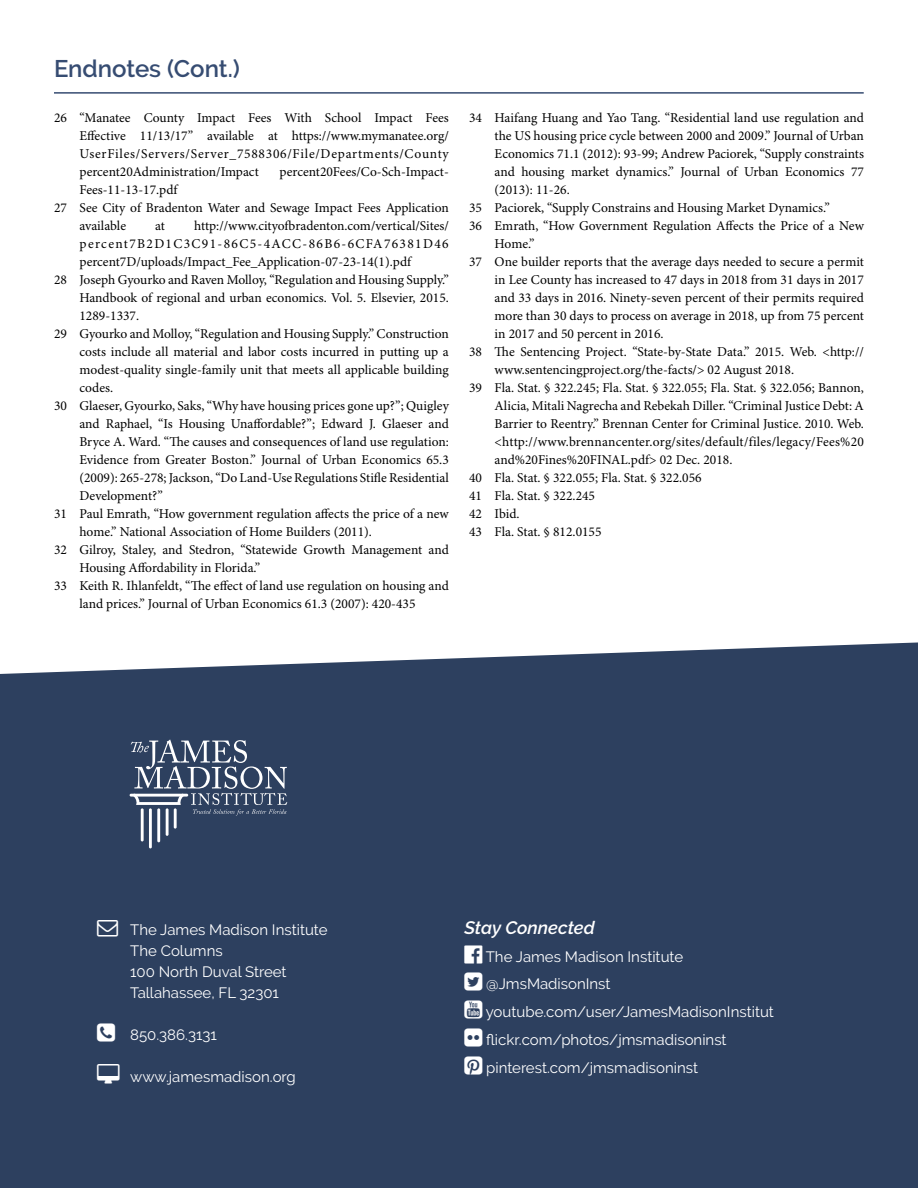
<style>
.page{position:relative;width:918px;height:1188px;background:#fff}
.page>*{position:absolute;margin:0;border:0;box-sizing:border-box;transform-origin:0 0}
.Section_Header{font:600 24px "Raleway";color:#364c72}
.Body_Bulleted{font:italic 600 18px "Raleway";color:#fff}
.Body_Bulleted-2{font:15px/21px "Raleway";color:#fff}
.Endnotes{font:13.5px/18px "Minion Pro";color:#000;text-align:justify}
</style>
<div class="page">
<div style="left:0;top:642px;width:918px;height:546px;background:#2d405f"></div>
<hr style="left:141px;top:808px;width:3px;height:33px;background:#fff">
<hr style="left:157px;top:808px;width:3px;height:34px;background:#fff">
<hr style="left:166px;top:808px;width:3px;height:28px;background:#fff">
<hr style="left:174px;top:808px;width:3px;height:21px;background:#fff">
<hr style="left:149px;top:808px;width:3px;height:40px;background:#fff">
<hr style="left:130px;top:794px;width:58px;height:3px;background:#fff">
<svg style="left:131px;top:740px;width:156px;height:76px;background:#57667f"></svg>
<hr style="left:54px;top:92px;width:810px;height:2px;background:#364c72">
<svg style="left:464px;top:945px;width:18px;height:18px"></svg>
<svg style="left:464px;top:973px;width:18px;height:18px"></svg>
<svg style="left:464px;top:1001px;width:18px;height:18px"></svg>
<svg style="left:464px;top:1056px;width:18px;height:18px"></svg>
<svg style="left:97px;top:920px;width:21px;height:16px"></svg>
<svg style="left:97px;top:1023px;width:18px;height:18px"></svg>
<svg style="left:97px;top:1064px;width:23px;height:19px"></svg>
<p class="Section_Header" style="left:54px;top:54px;width:187px">Endnotes (Cont.)</p>
<p class="Endnotes" style="left:80px;top:109px;width:371px;text-indent:-26px">26 “Manatee County Impact Fees With School Impact Fees Effective 11/13/17” available at https://www.mymanatee.org/ UserFiles/Servers/Server_7588306/File/Departments/County percent20Administration/Impact</p>
<p class="Endnotes" style="left:280px;top:163px;width:171px">percent20Fees/Co-Sch-Impact-</p>
<p class="Endnotes" style="left:80px;top:181px;width:100px">Fees-11-13-17.pdf</p>
<p class="Endnotes" style="left:80px;top:199px;width:371px;text-indent:-26px">27 See City of Bradenton Water and Sewage Impact Fees Application available</p>
<p class="Endnotes" style="left:80px;top:217px;width:371px;text-indent:115px">http://www.cityofbradenton.com/vertical/Sites/ percent7B2D1C3C91-86C5-4ACC-86B6-6CFA76381D46 percent7D/uploads/Impact_Fee_Application-07-23-14(1).pdf</p>
<p class="Endnotes" style="left:80px;top:271px;width:371px;text-indent:-26px">28 Joseph Gyourko and Raven Molloy, “Regulation and Housing Supply.” Handbook of regional and urban economics. Vol. 5. Elsevier, 2015.<br>1289-1337.</p>
<p class="Endnotes" style="left:80px;top:325px;width:371px;text-indent:-26px">29 Gyourko and Molloy, “Regulation and Housing Supply.” Construction costs include all material and labor costs incurred in putting up a modest-quality single-family unit that meets all applicable building codes.</p>
<p class="Endnotes" style="left:80px;top:397px;width:371px;text-indent:-26px">30 Glaeser, Gyourko, Saks, “Why have housing prices gone up?”; Quigley and Raphael, “Is Housing Unaffordable?”; Edward J. Glaeser and Bryce A. Ward. “The causes and consequences of land use regulation:<br>Evidence from Greater Boston.” Journal of Urban Economics 65.3 (2009): 265-278; Jackson, “Do Land-Use Regulations Stifle Residential Development?”</p>
<p class="Endnotes" style="left:80px;top:505px;width:371px;text-indent:-26px">31 Paul Emrath, “How government regulation affects the price of a new home.” National Association of Home Builders (2011).</p>
<p class="Endnotes" style="left:80px;top:541px;width:371px;text-indent:-26px">32 Gilroy, Staley, and Stedron, “Statewide Growth Management and<br>Housing Affordability in Florida.”</p>
<p class="Endnotes" style="left:54px;top:577px;width:396px;text-align:center">33 Keith R. Ihlanfeldt, “The effect of land use regulation on housing and land prices.” Journal of Urban Economics 61.3 (2007): 420-435</p>
<p class="Endnotes" style="left:155px;top:217px;width:11px">at</p>
<p class="Endnotes" style="left:495px;top:109px;width:371px;text-indent:-26px">34 Haifang Huang and Yao Tang. “Residential land use regulation and the US housing price cycle between 2000 and 2009.” Journal of Urban Economics 71.1 (2012): 93-99; Andrew Paciorek, “Supply constraints and housing market dynamics.” Journal of Urban Economics 77 (2013): 11-26.</p>
<p class="Endnotes" style="left:469px;top:199px;width:362px">35 Paciorek, “Supply Constrains and Housing Market Dynamics.”</p>
<p class="Endnotes" style="left:495px;top:217px;width:371px;text-indent:-26px">36 Emrath, “How Government Regulation Affects the Price of a New<br>Home.”</p>
<p class="Endnotes" style="left:495px;top:253px;width:371px;text-indent:-26px">37 One builder reports that the average days needed to secure a permit in Lee County has increased to 47 days in 2018 from 31 days in 2017 and 33 days in 2016. Ninety-seven percent of their permits required more than 30 days to process on average in 2018, up from 75 percent in 2017 and 50 percent in 2016.</p>
<p class="Endnotes" style="left:495px;top:343px;width:371px;text-indent:-26px">38 The Sentencing Project. “State-by-State Data.” 2015. Web. &lt;http:// www.sentencingproject.org/the-facts/&gt; 02 August 2018.</p>
<p class="Endnotes" style="left:495px;top:379px;width:371px;text-indent:-26px">39 Fla. Stat. § 322.245; Fla. Stat. § 322.055; Fla. Stat. § 322.056; Bannon, Alicia, Mitali Nagrecha and Rebekah Diller. “Criminal Justice Debt: A Barrier to Reentry.” Brennan Center for Criminal Justice. 2010. Web. &lt;http://www.brennancenter.org/sites/default/files/legacy/Fees%20 and%20Fines%20FINAL.pdf&gt; 02 Dec. 2018.</p>
<p class="Endnotes" style="left:469px;top:469px;width:234px">40 Fla. Stat. § 322.055; Fla. Stat. § 322.056</p>
<p class="Endnotes" style="left:469px;top:487px;width:127px">41 Fla. Stat. § 322.245</p>
<p class="Endnotes" style="left:469px;top:505px;width:52px">42 Ibid.</p>
<p class="Endnotes" style="left:469px;top:523px;width:134px">43 Fla. Stat. § 812.0155</p>
<p class="Body_Bulleted-2" style="left:130px;top:919px;width:199px">The James Madison Institute<br>The Columns<br>100 North Duval Street<br>Tallahassee, FL 32301</p>
<p class="Body_Bulleted-2" style="left:130px;top:1024px;width:88px">850.386.3131</p>
<p class="Body_Bulleted-2" style="left:130px;top:1066px;width:167px">www.jamesmadison.org</p>
<p class="Body_Bulleted" style="left:464px;top:917px;width:132px">Stay Connected</p>
<p class="Body_Bulleted-2" style="left:486px;top:946px;width:199px">The James Madison Institute</p>
<p class="Body_Bulleted-2" style="left:486px;top:974px;width:126px">@JmsMadisonInst</p>
<p class="Body_Bulleted-2" style="left:486px;top:1001px;width:290px">youtube.com/user/JamesMadisonInstitut</p>
<p class="Body_Bulleted-2" style="left:464px;top:1029px;width:264px">■ flickr.com/photos/jmsmadisoninst</p>
<p class="Body_Bulleted-2" style="left:486px;top:1057px;width:213px">pinterest.com/jmsmadisoninst</p>
</div>
